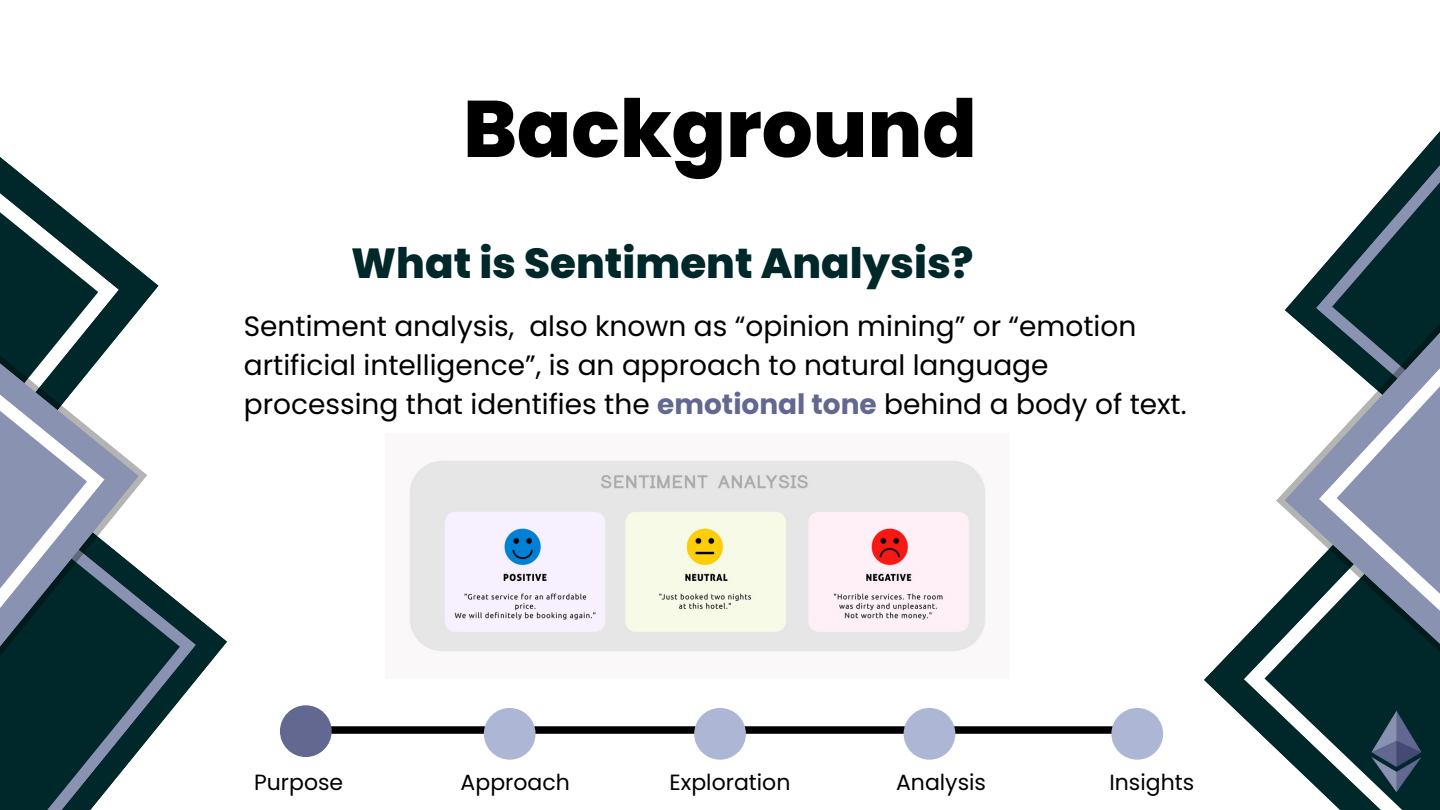
<style>
.page{position:relative;width:1440px;height:810px;background:#fff}
.page>*{position:absolute;margin:0;border:0;box-sizing:border-box;transform-origin:0 0}
.t1{font:800 80px "Poppins";color:#000}
.t2{font:800 42px "Poppins";color:#002729}
.t3{font:28px/39px "Poppins";color:#000}
.t4{font:22px "Poppins";color:#000}
.s1{font-weight:700;color:#62688f}
</style>
<div class="page">
<svg style="left:0;top:157px;width:45px;height:36px"></svg>
<svg style="left:196px;top:616px;width:31px;height:64px"></svg>
<svg style="left:147px;top:576px;width:49px;height:164px;fill:#002729"></svg>
<svg style="left:0;top:193px;width:147px;height:557px"></svg>
<svg style="left:0;top:194px;width:139px;height:616px"></svg>
<svg style="left:0;top:228px;width:105px;height:561px;background:#4b636e"></svg>
<img style="left:409px;top:460px;width:577px;height:191px">
<svg style="left:1204px;top:638px;width:40px;height:80px"></svg>
<svg style="left:1244px;top:604px;width:196px;height:206px"></svg>
<svg style="left:1404px;top:131px;width:36px;height:41px"></svg>
<svg style="left:1276px;top:492px;width:164px;height:313px"></svg>
<svg style="left:1284px;top:172px;width:156px;height:632px"></svg>
<svg style="left:1319px;top:206px;width:121px;height:564px"></svg>
<div style="left:306px;top:726px;width:832px;height:8px;background:#000"></div>
<div style="left:694px;top:708px;width:52px;height:52px;background:#aeb6d6;border-radius:50%"></div>
<div style="left:280px;top:705px;width:52px;height:52px;background:#62688f;border-radius:50%"></div>
<div style="left:484px;top:708px;width:52px;height:52px;background:#aeb6d6;border-radius:50%"></div>
<div style="left:904px;top:708px;width:51px;height:52px;background:#aeb6d6;border-radius:50%"></div>
<div style="left:1111px;top:708px;width:52px;height:52px;background:#aeb6d6;border-radius:50%"></div>
<img style="left:1352px;top:708px;width:88px;height:88px">
<h1 class="t1" style="left:463px;top:73px;width:515px">Background</h1>
<h2 class="t2" style="left:351px;top:234px;width:624px">What is Sentiment Analysis?</h2>
<p class="t3" style="left:244px;top:307px;width:944px">Sentiment analysis, also known as “opinion mining” or “emotion artificial intelligence”, is an approach to natural language processing that identifies the <span class="s1">emotional tone</span> behind a body of text.</p>
<p class="t4" style="left:254px;top:767px;width:91px">Purpose</p>
<p class="t4" style="left:461px;top:767px;width:111px">Approach</p>
<p class="t4" style="left:670px;top:767px;width:122px">Exploration</p>
<p class="t4" style="left:896px;top:767px;width:91px">Analysis</p>
<p class="t4" style="left:1109px;top:767px;width:86px">Insights</p>
</div>
